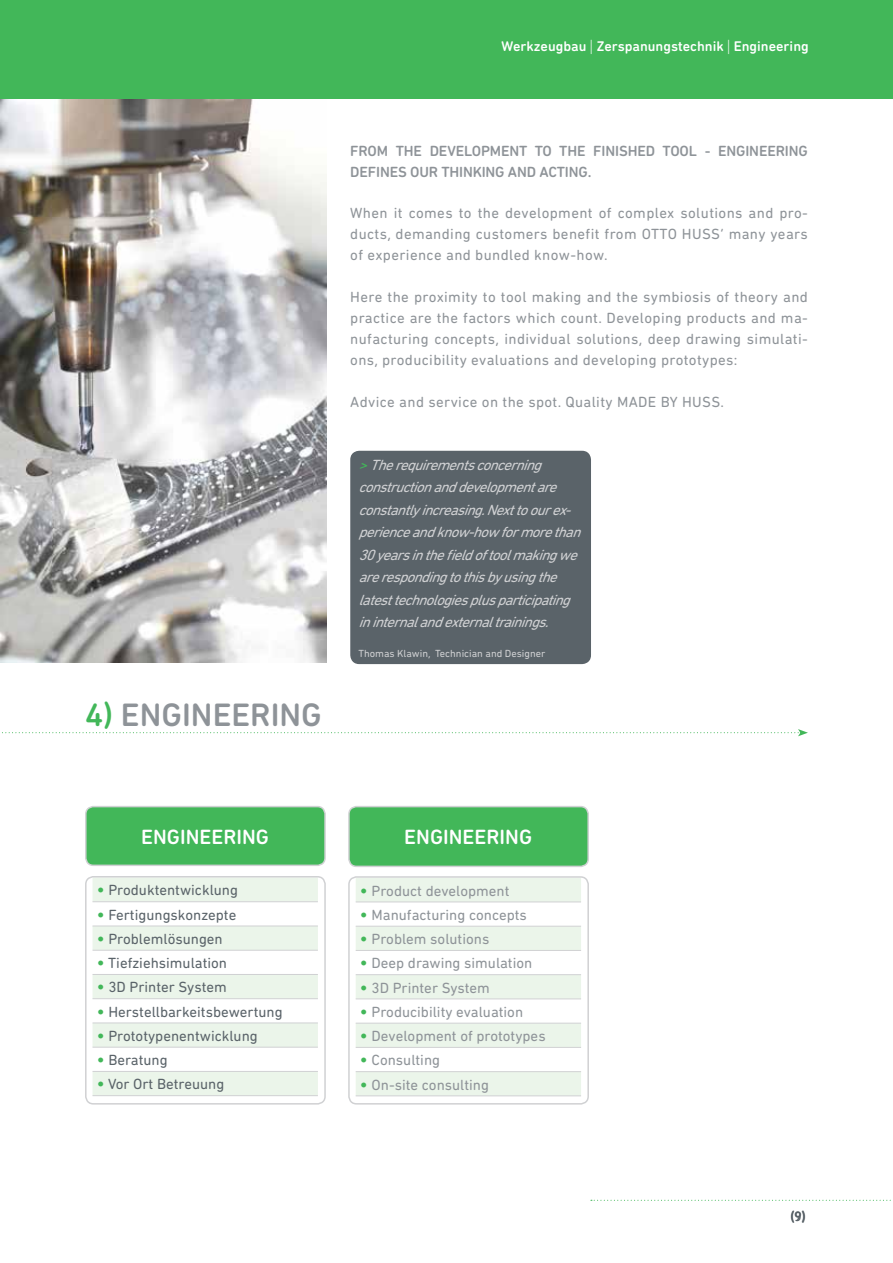
<style>
.page{position:relative;width:893px;height:1263px;background:#fff}
.page>*{position:absolute;margin:0;border:0;box-sizing:border-box;transform-origin:0 0}
.t1{font:500 33px "DIN Next Rounded LT Pro";color:#8e9398}
.t2{font:500 21px "DIN Next Rounded LT Pro";color:#fff}
.t3{font:15px/21px "DIN Next Rounded LT Pro";color:#8e9398;text-align:justify}
.t4{font:italic 15px/22.5px "DIN Next Rounded LT Pro";color:#d0d1d3}
.t5{font:15px "DIN Next Rounded LT Pro";color:#5a6369}
.t6{font:500 15px/21px "DIN Next Rounded LT Pro";letter-spacing:-.01em;color:#8e9398}
.t7{font:15px "DIN Next Rounded LT Pro";letter-spacing:.025em;color:#8e9398}
.t8{font:500 14.25px "DIN Next Rounded LT Pro";color:#fff}
.t9{font:700 14.25px "Netto OT";color:#fff}
.t10{font:500 13.5px "DIN Next Rounded LT Pro";color:#5a6369}
.t11{font:10.5px "DIN Next Rounded LT Pro";color:#d0d1d3}
.s1{font-family:"Dax";font-weight:300}
.s2{color:#42b759}
.s3{font-family:"DIN Pro";color:#42b759}
</style>
<div class="page">
<svg style="left:591px;top:1200px;width:300px;height:1px"></svg>
<img style="left:0;top:98px;width:326px;height:564px">
<svg style="left:2px;top:729px;width:806px;height:7px"></svg>
<div style="left:351px;top:451px;width:239px;height:212px;background:#5a6369;border-radius:8px"></div>
<div style="left:350px;top:451px;width:241px;height:213px;border:1px solid #5a6369;border-radius:8px"></div>
<div style="left:0;top:0;width:893px;height:98px;background:#42b759"></div>
<div style="left:93px;top:879px;width:225px;height:216px;background:#ebf5ea"></div>
<svg style="left:93px;top:902px;width:225px;height:169px"></svg>
<hr style="left:93px;top:901px;width:225px;height:1px;background:#d0d1d3">
<hr style="left:93px;top:926px;width:225px;height:1px;background:#d0d1d3">
<hr style="left:93px;top:950px;width:225px;height:1px;background:#d0d1d3">
<hr style="left:93px;top:974px;width:225px;height:1px;background:#d0d1d3">
<hr style="left:93px;top:998px;width:225px;height:1px;background:#d0d1d3">
<hr style="left:93px;top:1022px;width:225px;height:1px;background:#d0d1d3">
<hr style="left:93px;top:1047px;width:225px;height:1px;background:#d0d1d3">
<hr style="left:93px;top:1071px;width:225px;height:1px;background:#d0d1d3">
<hr style="left:93px;top:1095px;width:225px;height:1px;background:#d0d1d3">
<div style="left:85px;top:876px;width:241px;height:228px;border:2px solid #d0d1d3;border-radius:8px"></div>
<div style="left:86px;top:806px;width:239px;height:59px;background:#42b759;border-radius:8px"></div>
<div style="left:85px;top:806px;width:241px;height:60px;border:2px solid #d0d1d3;border-radius:8px"></div>
<div style="left:356px;top:879px;width:225px;height:216px;background:#ebf5ea"></div>
<svg style="left:356px;top:902px;width:225px;height:169px"></svg>
<hr style="left:356px;top:901px;width:225px;height:1px;background:#d0d1d3">
<hr style="left:356px;top:926px;width:225px;height:1px;background:#d0d1d3">
<hr style="left:356px;top:950px;width:225px;height:1px;background:#d0d1d3">
<hr style="left:356px;top:974px;width:225px;height:1px;background:#d0d1d3">
<hr style="left:356px;top:998px;width:225px;height:1px;background:#d0d1d3">
<hr style="left:356px;top:1023px;width:225px;height:1px;background:#d0d1d3">
<hr style="left:356px;top:1047px;width:225px;height:1px;background:#d0d1d3">
<hr style="left:356px;top:1071px;width:225px;height:1px;background:#d0d1d3">
<hr style="left:356px;top:1095px;width:225px;height:1px;background:#d0d1d3">
<div style="left:348px;top:876px;width:241px;height:228px;border:2px solid #d0d1d3;border-radius:8px"></div>
<div style="left:349px;top:806px;width:239px;height:60px;background:#42b759;border-radius:8px"></div>
<div style="left:348px;top:806px;width:241px;height:61px;border:2px solid #d0d1d3;border-radius:8px"></div>
<p class="t8" style="left:502px;top:38px;width:309px">Werkzeugbau <span class="s1">|</span> Zerspanungstechnik <span class="s1">|</span> Engineering</p>
<p class="t9" style="left:519px;top:38px;width:273px">Werkzeugbau <span class="s1">|</span> Zerspanungstechnik <span class="s1">|</span> Engineer</p>
<h1 class="t1" style="left:85px;top:695px;width:215px"><span class="s2">4)</span> ENGINEERING</h1>
<p class="t6" style="left:350px;top:140px;width:449px">FROM THE DEVELOPMENT TO THE FINISHED TOOL - ENGINEERING<br>DEFINES OUR THINKING AND ACTING.</p>
<p class="t3" style="left:350px;top:202px;width:459px">When it comes to the development of complex solutions and pro&shy;ducts, demanding customers benefit from OTTO HUSS’ many years of experience and bundled know-how.</p>
<p class="t3" style="left:350px;top:286px;width:459px">Here the proximity to tool making and the symbiosis of theory and practice are the factors which count. Developing products and ma&shy;nufacturing concepts, individual solutions, deep drawing simulati&shy;ons, producibility evaluations and developing prototypes:</p>
<p class="t7" style="left:350px;top:393px;width:375px">Advice and service on the spot. Quality MADE BY HUSS.</p>
<p class="t4" style="left:358px;top:453px;width:229px"><span class="s2">&gt;</span>Therequirementsconcerning constructionanddevelopmentare constantlyincreasing.Nexttoourex&shy;perienceandknow-howformorethan 30yearsinthefieldoftoolmakingwe arerespondingtothisbyusingthe latesttechnologiesplusparticipating ininternalandexternaltrainings.</p>
<p class="t11" style="left:358px;top:648px;width:188px">Thomas Klawin, Technician and Designer</p>
<h2 class="t2" style="left:141px;top:824px;width:115px">ENGINEERING</h2>
<p class="t5" style="left:97px;top:881px;width:143px"><span class="s3">•</span> Produktentwicklung</p>
<p class="t5" style="left:97px;top:906px;width:141px"><span class="s3">•</span> Fertigungskonzepte</p>
<p class="t5" style="left:97px;top:930px;width:127px"><span class="s3">•</span> Problemlösungen</p>
<p class="t5" style="left:97px;top:954px;width:132px"><span class="s3">•</span> Tiefziehsimulation</p>
<p class="t5" style="left:97px;top:978px;width:132px"><span class="s3">•</span> 3D Printer System</p>
<p class="t5" style="left:97px;top:1003px;width:187px"><span class="s3">•</span> Herstellbarkeitsbewertung</p>
<p class="t5" style="left:97px;top:1027px;width:163px"><span class="s3">•</span> Prototypenentwicklung</p>
<p class="t5" style="left:97px;top:1051px;width:72px"><span class="s3">•</span> Beratung</p>
<p class="t5" style="left:97px;top:1075px;width:129px"><span class="s3">•</span> Vor Ort Betreuung</p>
<h2 class="t2" style="left:404px;top:825px;width:115px">ENGINEERING</h2>
<p class="t3" style="left:360px;top:880px;width:151px"><span class="s3">•</span> Product development</p>
<p class="t3" style="left:360px;top:904px;width:168px"><span class="s3">•</span> Manufacturing concepts</p>
<p class="t3" style="left:360px;top:928px;width:131px"><span class="s3">•</span> Problem solutions</p>
<p class="t3" style="left:360px;top:952px;width:174px"><span class="s3">•</span> Deep drawing simulation</p>
<p class="t3" style="left:360px;top:977px;width:132px"><span class="s3">•</span> 3D Printer System</p>
<p class="t3" style="left:360px;top:1001px;width:165px"><span class="s3">•</span> Producibility evaluation</p>
<p class="t3" style="left:360px;top:1025px;width:187px"><span class="s3">•</span> Development of prototypes</p>
<p class="t3" style="left:360px;top:1049px;width:82px"><span class="s3">•</span> Consulting</p>
<p class="t3" style="left:360px;top:1074px;width:131px"><span class="s3">•</span> On-site consulting</p>
<p class="t10" style="left:790px;top:1208px;width:17px">(9)</p>
</div>
